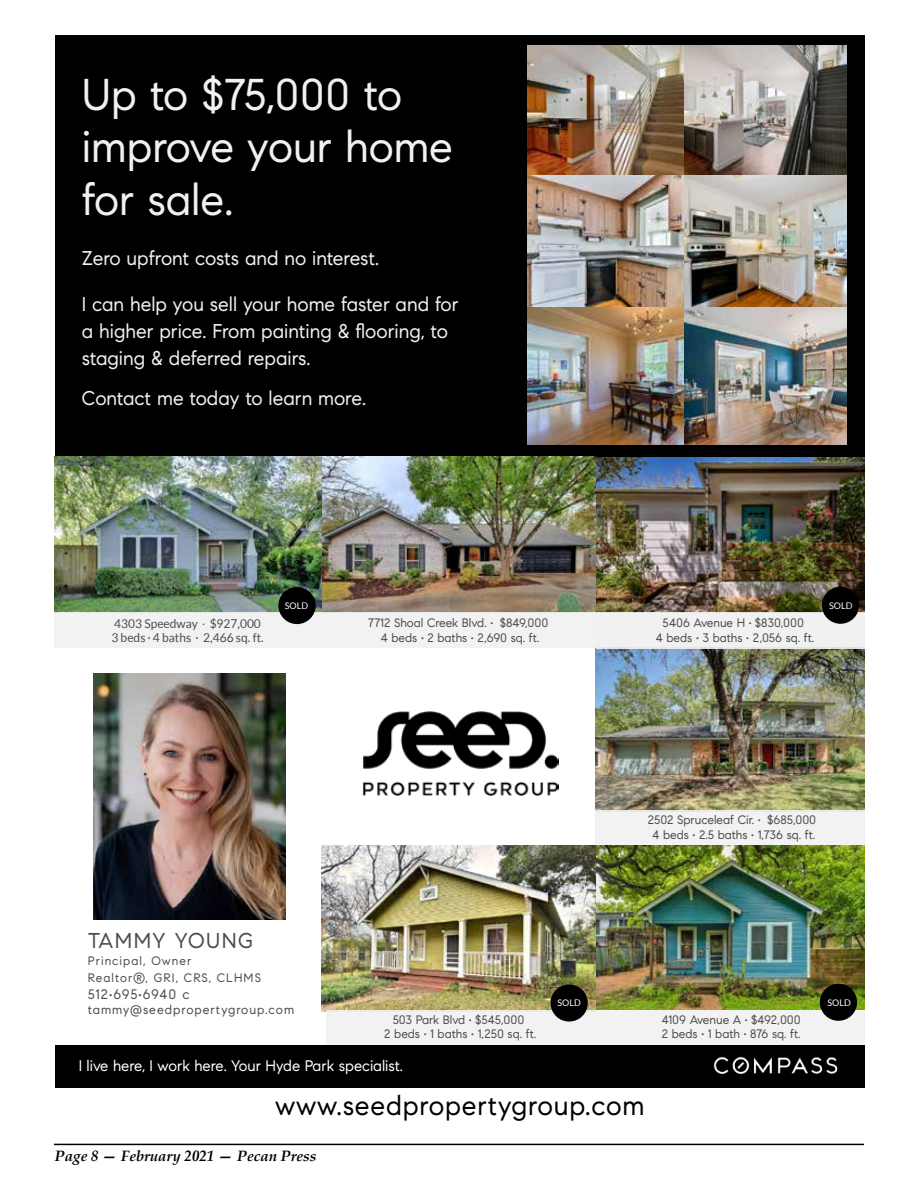
<style>
.page{position:relative;width:918px;height:1188px;background:#fff}
.page>*{position:absolute;margin:0;border:0;box-sizing:border-box;transform-origin:0 0}
.t1{font:44.25px/52.5px "Compass Sans";color:#f1f1f1}
.t2{font:27.45px "Compass Sans";letter-spacing:.03em;color:#000}
.t3{font:21.45px "Compass Sans";letter-spacing:.07em;color:#4b4c4b}
.t4{font:19.8px/27.5px "Compass Sans";color:#f1f1f1}
.t5{font:15.3px "Compass Sans";color:#fff}
.t6{font:italic 700 15px "Book Antiqua";color:#000}
.t7{font:13.8px "Compass Sans";letter-spacing:.055em;color:#4b4c4b}
.t8{font:12.6px "Compass Sans";letter-spacing:.08em;color:#4b4c4b}
.t9{font:12.15px/14.7px "Compass Sans";color:#4b4c4b;text-align:center}
.t10{font:12.15px/14.7px "Lato";color:#4b4c4b}
.t11{font:12.15px/16.8px "Compass Sans";letter-spacing:.09em;color:#4b4c4b}
.t12{font:9.15px "Lato";color:#fff}
.s1{color:#4b4f54}
</style>
<div class="page">
<hr style="left:54px;top:1144px;width:810px;height:1px;background:#000">
<div style="left:55px;top:1045px;width:810px;height:42px;background:#000"></div>
<img style="left:363px;top:711px;width:195px;height:85px">
<img style="left:596px;top:456px;width:269px;height:156px">
<img style="left:713px;top:1056px;width:125px;height:18px">
<img style="left:94px;top:674px;width:192px;height:245px">
<div style="left:55px;top:35px;width:810px;height:421px;background:#000"></div>
<img style="left:527px;top:45px;width:319px;height:131px">
<img style="left:527px;top:176px;width:157px;height:137px">
<img style="left:684px;top:176px;width:162px;height:131px">
<img style="left:528px;top:307px;width:156px;height:137px">
<img style="left:684px;top:307px;width:162px;height:137px">
<img style="left:596px;top:648px;width:269px;height:163px">
<div style="left:596px;top:811px;width:269px;height:35px;background:#f1f1f1"></div>
<img style="left:596px;top:846px;width:269px;height:164px">
<div style="left:595px;top:1010px;width:270px;height:35px;background:#f1f1f1"></div>
<img style="left:322px;top:846px;width:274px;height:166px">
<div style="left:326px;top:1010px;width:269px;height:35px;background:#f1f1f1"></div>
<img style="left:55px;top:456px;width:541px;height:156px">
<div style="left:322px;top:612px;width:274px;height:36px;background:#f1f1f1"></div>
<div style="left:55px;top:612px;width:267px;height:36px;background:#f1f1f1"></div>
<div style="left:596px;top:613px;width:269px;height:35px;background:#f1f1f1"></div>
<div style="left:278px;top:587px;width:38px;height:37px;background:#000;border-radius:50%"></div>
<div style="left:822px;top:587px;width:37px;height:37px;background:#000;border-radius:50%"></div>
<div style="left:551px;top:984px;width:37px;height:38px;background:#000;border-radius:50%"></div>
<div style="left:820px;top:984px;width:37px;height:37px;background:#000;border-radius:50%"></div>
<h1 class="t1" style="left:82px;top:68px;width:373px">Up to $75,000 to improve your home for sale.</h1>
<h3 class="t4" style="left:82px;top:244px;width:299px">Zero upfront costs and no interest.</h3>
<h3 class="t4" style="left:82px;top:290px;width:378px">I can help you sell your home faster and for a higher price. From painting &amp; flooring, to staging &amp; deferred repairs.</h3>
<h3 class="t4" style="left:82px;top:384px;width:286px">Contact me today to learn more.</h3>
<p class="t12" style="left:285px;top:600px;width:25px">SOLD</p>
<p class="t12" style="left:829px;top:600px;width:25px">SOLD</p>
<p class="t10" style="left:111px;top:616px;width:154px">4303 Speedway . $927,000<br>3 beds <sup>.</sup> 4 baths <sup>.</sup> 2,466 sq. ft.</p>
<p class="t9" style="left:656px;top:616px;width:160px">5406 Avenue H <sup>.</sup> $830,000<br>4 beds <sup>.</sup> 3 baths <sup>.</sup> 2,056 sq. ft.</p>
<p class="t9" style="left:368px;top:616px;width:182px">7712 Shoal Creek Blvd. <sup>.</sup> $849,000<br>4 beds <sup>.</sup> 2 baths <sup>.</sup> 2,690 sq. ft.</p>
<h3 class="t3" style="left:88px;top:928px;width:167px">TAMMY YOUNG</h3>
<p class="t11" style="left:88px;top:952px;width:175px">Principal, Owner<br>Realtor<span class="s1">®</span>, GRI, CRS, CLHMS</p>
<p class="t7" style="left:88px;top:986px;width:103px">512<sup>.</sup>695<sup>.</sup>6940 c</p>
<p class="t8" style="left:88px;top:1002px;width:208px">tammy@seedpropertygroup.com</p>
<p class="t9" style="left:648px;top:812px;width:170px">2502 Spruceleaf Cir. <sup>.</sup> $685,000<br>4 beds <sup>.</sup> 2.5 baths <sup>.</sup> 1,736 sq. ft.</p>
<p class="t12" style="left:557px;top:997px;width:25px">SOLD</p>
<p class="t12" style="left:828px;top:998px;width:25px">SOLD</p>
<p class="t9" style="left:384px;top:1012px;width:153px">503 Park Blvd <sup>.</sup> $545,000<br>2 beds <sup>.</sup> 1 baths <sup>.</sup> 1,250 sq. ft.</p>
<p class="t9" style="left:662px;top:1012px;width:141px;text-align:left">4109 Avenue A <sup>.</sup> $492,000<br>2 beds <sup>.</sup> 1 bath <sup>.</sup> 876 sq. ft.</p>
<p class="t5" style="left:79px;top:1057px;width:326px">I live here, I work here. Your Hyde Park specialist.</p>
<h2 class="t2" style="left:275px;top:1089px;width:371px">www.seedpropertygroup.com</h2>
<p class="t6" style="left:55px;top:1147px;width:263px">Page 8 — February 2021 — Pecan Press</p>
</div>
